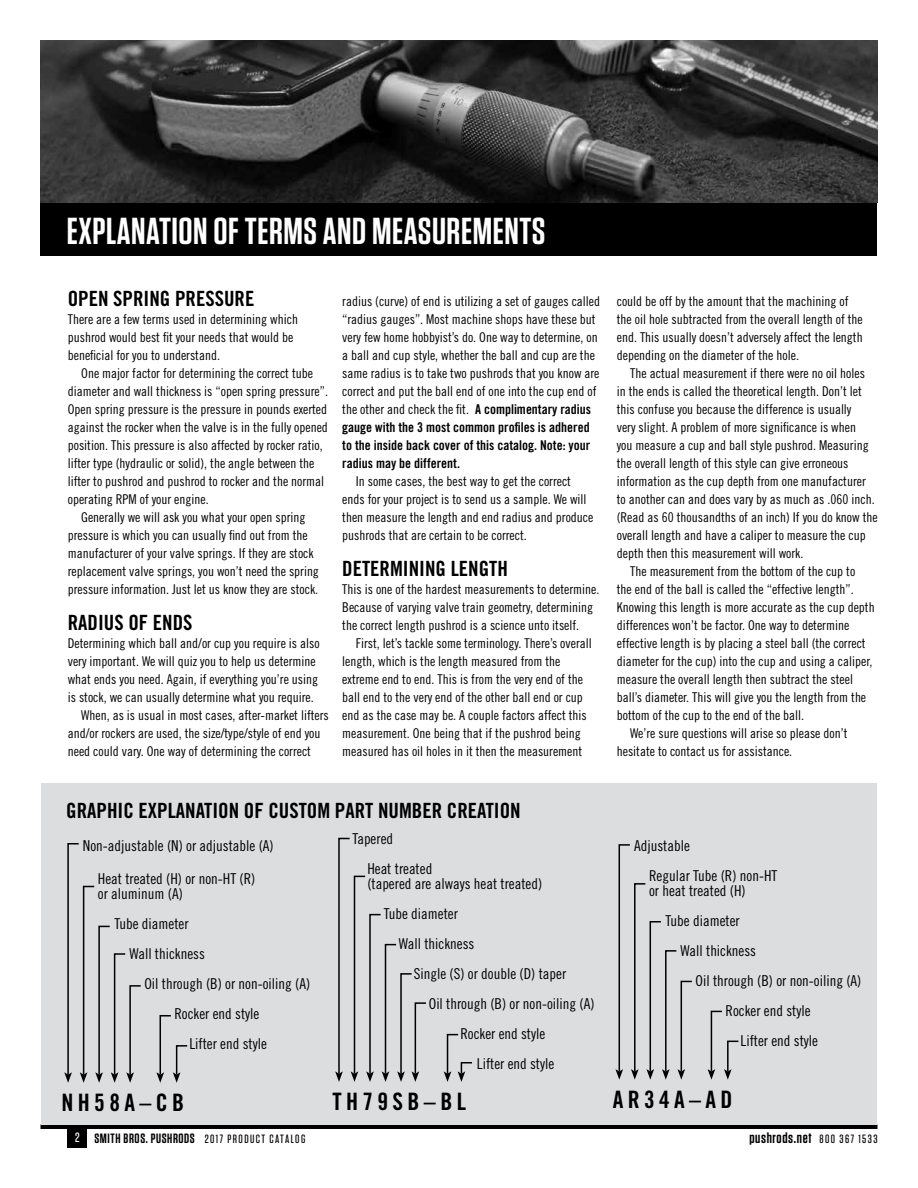
<style>
.page{position:relative;width:918px;height:1188px;background:#fff}
.page>*{position:absolute;margin:0;border:0;box-sizing:border-box;transform-origin:0 0}
.t1{font:600 37.5px "Tungsten";letter-spacing:.015em;color:#fff}
.t2{font:24px "Trade Gothic Bold Cond Twenty";color:#000}
.t3{font:21px "Trade Gothic Bold Cond Twenty";color:#000}
.t4{font:15px/30px "Trade Gothic Cond Eighteen";color:#000}
.t5{font:600 15px "Tungsten";letter-spacing:.045em;color:#000}
.t6{font:13.5px/18px "Trade Gothic Cond Eighteen";color:#000}
.t7{font:13.5px/18px "Trade Gothic Bold Cond Twenty";color:#000;text-align:justify}
.t8{font:600 13.5px "Tungsten";letter-spacing:.045em;color:#000}
.s1{font-family:"Trade Gothic Bold Cond Twenty"}
.s2{font-weight:500;color:#fff}
.s3{font-weight:500;font-size:12px}
</style>
<div class="page">
<div style="left:40px;top:1124px;width:838px;height:5px;background:#000"></div>
<div style="left:67px;top:1128px;width:20px;height:20px;background:#000"></div>
<div style="left:40px;top:202px;width:838px;height:54px;background:#000"></div>
<img style="left:40px;top:40px;width:838px;height:162px">
<div style="left:41px;top:783px;width:836px;height:341px;background:#dcddde"></div>
<svg style="left:64px;top:843px;width:77px;height:240px"></svg>
<svg style="left:156px;top:1015px;width:32px;height:68px"></svg>
<svg style="left:335px;top:837px;width:91px;height:245px"></svg>
<svg style="left:444px;top:1033px;width:28px;height:49px"></svg>
<svg style="left:615px;top:844px;width:77px;height:236px"></svg>
<svg style="left:708px;top:1010px;width:31px;height:70px"></svg>
<h1 class="t1" style="left:67px;top:212px;width:480px">EXPLANATION OF TERMS AND MEASUREMENTS</h1>
<h3 class="t3" style="left:68px;top:286px;width:188px">OPEN SPRING PRESSURE</h3>
<p class="t6" style="left:68px;top:310px;width:232px">There are a few terms used in determining which pushrod would best fit your needs that would be beneficial for you to understand.</p>
<p class="t6" style="left:81px;top:364px;width:233px">One major factor for determining the correct tube</p>
<p class="t6" style="left:68px;top:382px;width:260px">diameter and wall thickness is “open spring pressure”.</p>
<p class="t6" style="left:68px;top:400px;width:261px">Open spring pressure is the pressure in pounds exerted</p>
<p class="t6" style="left:68px;top:418px;width:262px">against the rocker when the valve is in the fully opened</p>
<p class="t6" style="left:68px;top:436px;width:256px">position. This pressure is also affected by rocker ratio,</p>
<p class="t6" style="left:68px;top:454px;width:248px">lifter type (hydraulic or solid), the angle between the</p>
<p class="t6" style="left:68px;top:472px;width:258px">lifter to pushrod and pushrod to rocker and the normal</p>
<p class="t6" style="left:68px;top:490px;width:141px">operating RPM of your engine.</p>
<p class="t6" style="left:81px;top:508px;width:226px">Generally we will ask you what your open spring</p>
<p class="t6" style="left:68px;top:526px;width:241px">pressure is which you can usually find out from the</p>
<p class="t6" style="left:68px;top:544px;width:247px">manufacturer of your valve springs. If they are stock</p>
<p class="t6" style="left:68px;top:562px;width:253px">replacement valve springs, you won’t need the spring</p>
<p class="t6" style="left:68px;top:580px;width:250px">pressure information. Just let us know they are stock.</p>
<h3 class="t3" style="left:68px;top:610px;width:126px">RADIUS OF ENDS</h3>
<p class="t6" style="left:68px;top:634px;width:253px">Determining which ball and/or cup you require is also</p>
<p class="t6" style="left:68px;top:652px;width:249px">very important. We will quiz you to help us determine</p>
<p class="t6" style="left:68px;top:670px;width:252px">what ends you need. Again, if everything you’re using</p>
<p class="t6" style="left:68px;top:688px;width:246px">is stock, we can usually determine what you require.</p>
<p class="t6" style="left:81px;top:706px;width:249px">When, as is usual in most cases, after-market lifters</p>
<p class="t6" style="left:68px;top:724px;width:254px">and/or rockers are used, the size/type/style of end you</p>
<p class="t6" style="left:68px;top:742px;width:245px">need could vary. One way of determining the correct</p>
<p class="t6" style="left:342px;top:292px;width:259px">radius (curve) of end is utilizing a set of gauges called “radius gauges”. Most machine shops have these but very few home hobbyist’s do. One way to determine, on a ball and cup style, whether the ball and cup are the same radius is to take two pushrods that you know are correct and put the ball end of one into the cup end of the other and check the fit. <span class="s1">A complimentary radius</span></p>
<p class="t7" style="left:342px;top:418px;width:250px">gauge with the 3 most common profiles is adhered to the inside back cover of this catalog. Note: your radius may be different.</p>
<p class="t6" style="left:342px;top:472px;width:253px;text-indent:14px">In some cases, the best way to get the correct ends for your project is to send us a sample. We will then measure the length and end radius and produce pushrods that are certain to be correct.</p>
<h3 class="t3" style="left:342px;top:556px;width:167px">DETERMINING LENGTH</h3>
<p class="t6" style="left:342px;top:580px;width:257px">This is one of the hardest measurements to determine.<br>Because of varying valve train geometry, determining the correct length pushrod is a science unto itself.</p>
<p class="t6" style="left:342px;top:634px;width:251px;text-indent:14px">First, let’s tackle some terminology. There’s overall length, which is the length measured from the extreme end to end. This is from the very end of the ball end to the very end of the other ball end or cup end as the case may be. A couple factors affect this measurement. One being that if the pushrod being measured has oil holes in it then the measurement</p>
<p class="t6" style="left:617px;top:292px;width:247px">could be off by the amount that the machining of the oil hole subtracted from the overall length of the end. This usually doesn’t adversely affect the length depending on the diameter of the hole.</p>
<p class="t6" style="left:630px;top:364px;width:236px">The actual measurement if there were no oil holes</p>
<p class="t6" style="left:617px;top:382px;width:247px">in the ends is called the theoretical length. Don’t let</p>
<p class="t6" style="left:617px;top:400px;width:236px">this confuse you because the difference is usually</p>
<p class="t6" style="left:617px;top:418px;width:241px">very slight. A problem of more significance is when</p>
<p class="t6" style="left:617px;top:436px;width:253px">you measure a cup and ball style pushrod. Measuring</p>
<p class="t6" style="left:617px;top:454px;width:233px">the overall length of this style can give erroneous</p>
<p class="t6" style="left:617px;top:472px;width:250px">information as the cup depth from one manufacturer</p>
<p class="t6" style="left:617px;top:490px;width:258px">to another can and does vary by as much as .060 inch.</p>
<p class="t6" style="left:617px;top:508px;width:262px">(Read as 60 thousandths of an inch) If you do know the</p>
<p class="t6" style="left:617px;top:526px;width:250px">overall length and have a caliper to measure the cup</p>
<p class="t6" style="left:617px;top:544px;width:186px">depth then this measurement will work.</p>
<p class="t6" style="left:630px;top:562px;width:226px">The measurement from the bottom of the cup to</p>
<p class="t6" style="left:617px;top:580px;width:237px">the end of the ball is called the “effective length”.</p>
<p class="t6" style="left:617px;top:598px;width:259px">Knowing this length is more accurate as the cup depth</p>
<p class="t6" style="left:617px;top:616px;width:234px">differences won’t be factor. One way to determine</p>
<p class="t6" style="left:617px;top:634px;width:250px">effective length is by placing a steel ball (the correct</p>
<p class="t6" style="left:617px;top:652px;width:257px">diameter for the cup) into the cup and using a caliper,</p>
<p class="t6" style="left:617px;top:670px;width:238px">measure the overall length then subtract the steel</p>
<p class="t6" style="left:617px;top:688px;width:251px">ball’s diameter. This will give you the length from the</p>
<p class="t6" style="left:617px;top:706px;width:187px">bottom of the cup to the end of the ball.</p>
<p class="t6" style="left:630px;top:724px;width:219px">We’re sure questions will arise so please don’t</p>
<p class="t6" style="left:617px;top:742px;width:175px">hesitate to contact us for assistance.</p>
<h3 class="t3" style="left:66px;top:798px;width:456px">GRAPHIC EXPLANATION OF CUSTOM PART NUMBER CREATION</h3>
<p class="t4" style="left:83px;top:831px;width:192px">Non-adjustable (N) or adjustable (A)</p>
<p class="t4" style="left:98px;top:871px;width:159px;line-height:15px">Heat treated (H) or non-HT (R) or aluminum (A)</p>
<p class="t4" style="left:114px;top:909px;width:76px">Tube diameter</p>
<p class="t4" style="left:129px;top:939px;width:77px">Wall thickness</p>
<p class="t4" style="left:144px;top:969px;width:167px">Oil through (B) or non-oiling (A)</p>
<p class="t4" style="left:174px;top:999px;width:86px">Rocker end style</p>
<p class="t4" style="left:189px;top:1029px;width:79px">Lifter end style</p>
<h2 class="t2" style="left:62px;top:1088px;width:124px">N H 5 8 A – C B</h2>
<p class="t4" style="left:367px;top:823px;width:66px;text-indent:-15px">Tapered<br>Heat treated</p>
<p class="t4" style="left:367px;top:868px;width:176px">(tapered are always heat treated)</p>
<p class="t4" style="left:384px;top:898px;width:76px">Tube diameter</p>
<p class="t4" style="left:399px;top:928px;width:77px">Wall thickness</p>
<p class="t4" style="left:414px;top:958px;width:154px">Single (S) or double (D) taper</p>
<p class="t4" style="left:429px;top:988px;width:167px">Oil through (B) or non-oiling (A)</p>
<p class="t4" style="left:460px;top:1018px;width:86px">Rocker end style</p>
<p class="t4" style="left:477px;top:1048px;width:79px">Lifter end style</p>
<h2 class="t2" style="left:332px;top:1087px;width:135px">T H 7 9 S B – B L</h2>
<p class="t4" style="left:649px;top:830px;width:130px;text-indent:-15px">Adjustable<br>Regular Tube (R) non-HT</p>
<p class="t4" style="left:649px;top:875px;width:98px">or heat treated (H)</p>
<p class="t4" style="left:666px;top:905px;width:76px">Tube diameter</p>
<p class="t4" style="left:681px;top:935px;width:77px">Wall thickness</p>
<p class="t4" style="left:696px;top:965px;width:167px">Oil through (B) or non-oiling (A)</p>
<p class="t4" style="left:726px;top:995px;width:86px">Rocker end style</p>
<p class="t4" style="left:741px;top:1025px;width:79px">Lifter end style</p>
<h2 class="t2" style="left:613px;top:1085px;width:121px">A R 3 4 A – A D</h2>
<p class="t8" style="left:75px;top:1131px;width:232px"><span class="s2">2</span> SMITH BROS. PUSHRODS <span class="s3">2017 PRODUCT CATALOG</span></p>
<p class="t5" style="left:749px;top:1130px;width:130px">pushrods.net <span class="s3">800 367 1533</span></p>
</div>
